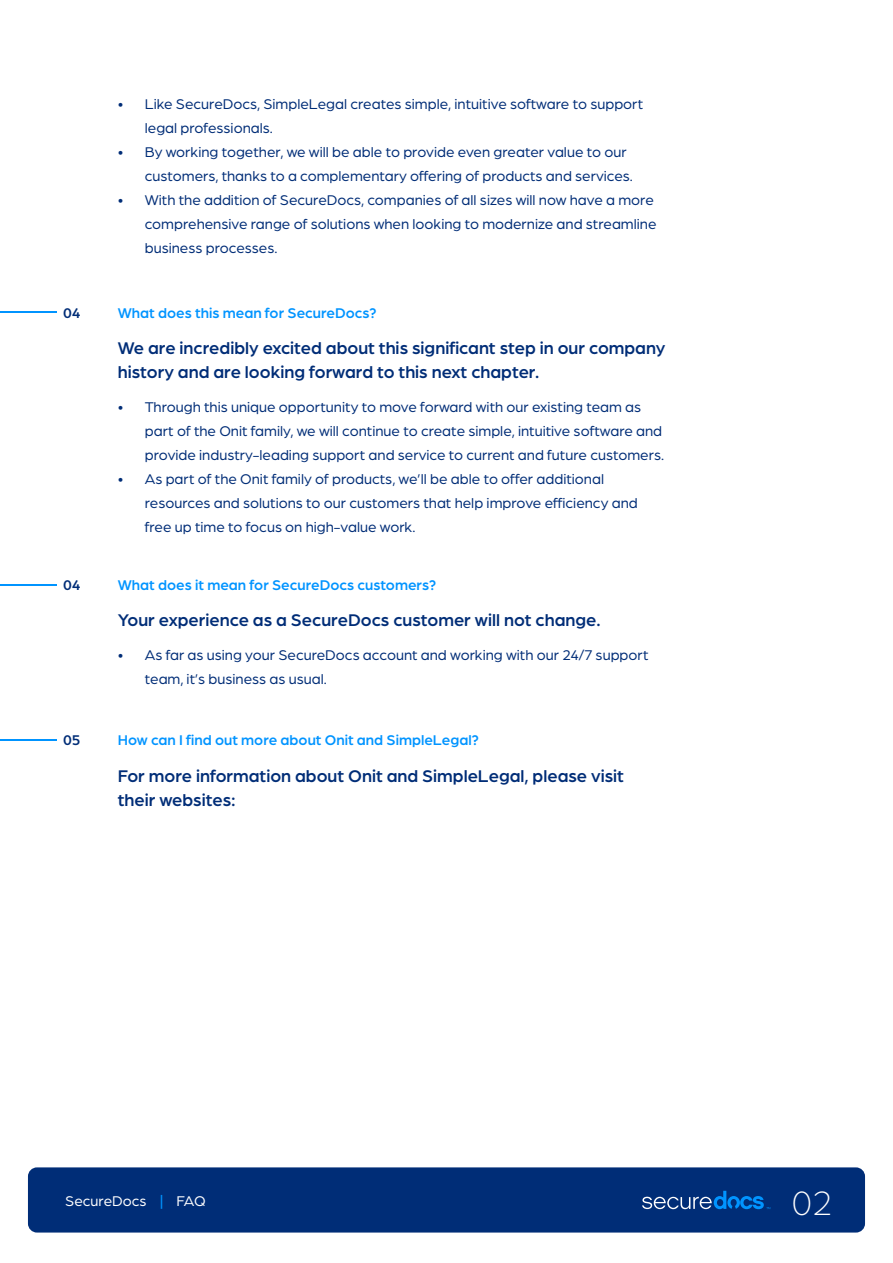
<style>
.page{position:relative;width:893px;height:1263px;background:#fff}
.page>*{position:absolute;margin:0;border:0;box-sizing:border-box;transform-origin:0 0}
.t1{font:300 36px "Arboria";color:#fff}
.t2{font:500 18px/24px "Arboria";color:#002d77}
.t3{font:15px/24px "Arboria";color:#002d77}
.t4{font:500 15px "Arboria";color:#0094ff}
.t5{font:15px "Arboria";color:#fff}
.t6{font:500 15px "Arboria";color:#002d77}
.s1{font-weight:500;color:#0094ff}
</style>
<div class="page">
<hr style="left:0;top:312px;width:56px;height:1px;background:#0094ff">
<hr style="left:0;top:584px;width:56px;height:1px;background:#0094ff">
<hr style="left:0;top:739px;width:56px;height:2px;background:#0094ff">
<div style="left:28px;top:1167px;width:837px;height:65px;background:#002d77;border-radius:9px"></div>
<svg style="left:642px;top:1191px;width:128px;height:18px"></svg>
<p class="t3" style="left:145px;top:92px;width:500px;text-indent:-27px">• Like SecureDocs, SimpleLegal creates simple, intuitive software to support legal professionals.</p>
<p class="t3" style="left:145px;top:140px;width:490px;text-indent:-27px">• By working together, we will be able to provide even greater value to our customers, thanks to a complementary offering of products and services.</p>
<p class="t3" style="left:145px;top:188px;width:513px;text-indent:-27px">• With the addition of SecureDocs, companies of all sizes will now have a more comprehensive range of solutions when looking to modernize and streamline business processes.</p>
<p class="t6" style="left:63px;top:303px;width:19px">04</p>
<p class="t4" style="left:118px;top:303px;width:260px">What does this mean for SecureDocs?</p>
<p class="t2" style="left:118px;top:335px;width:549px">We are incredibly excited about this significant step in our company history and are looking forward to this next chapter.</p>
<p class="t3" style="left:145px;top:394px;width:521px;text-indent:-27px">• Through this unique opportunity to move forward with our existing team as part of the Onit family, we will continue to create simple, intuitive software and provide industry-leading support and service to current and future customers.</p>
<p class="t3" style="left:145px;top:466px;width:494px;text-indent:-27px">• As part of the Onit family of products, we’ll be able to offer additional resources and solutions to our customers that help improve efficiency and free up time to focus on high-value work.</p>
<p class="t6" style="left:63px;top:575px;width:19px">04</p>
<p class="t4" style="left:118px;top:575px;width:320px">What does it mean for SecureDocs customers?</p>
<p class="t2" style="left:118px;top:607px;width:484px">Your experience as a SecureDocs customer will not change.</p>
<p class="t3" style="left:145px;top:642px;width:505px;text-indent:-27px">• As far as using your SecureDocs account and working with our 24/7 support team, it’s business as usual.</p>
<p class="t6" style="left:63px;top:730px;width:19px">05</p>
<p class="t4" style="left:118px;top:730px;width:363px">How can I find out more about Onit and SimpleLegal?</p>
<p class="t2" style="left:118px;top:763px;width:508px">For more information about Onit and SimpleLegal, please visit their websites:</p>
<p class="t5" style="left:65px;top:1191px;width:142px">SecureDocs <span class="s1">|</span> FAQ</p>
<h1 class="t1" style="left:792px;top:1180px;width:42px">02</h1>
</div>
